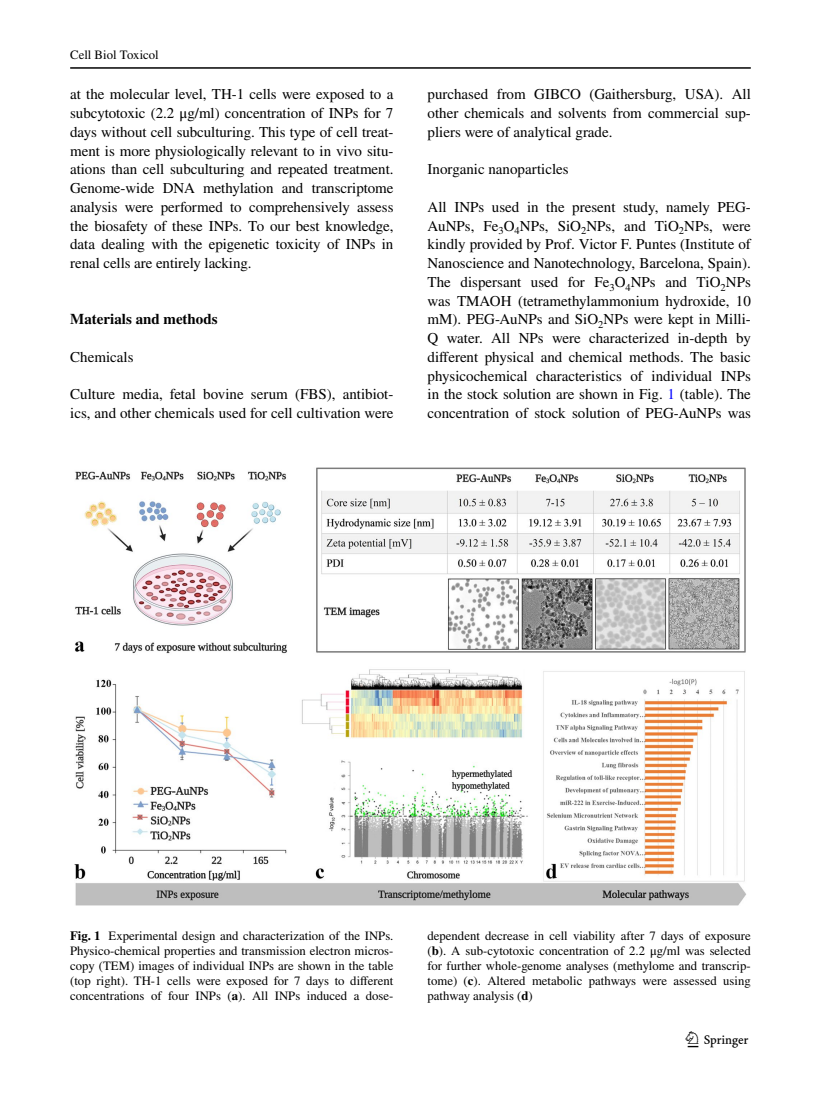
<style>
.page{position:relative;width:821px;height:1106px;background:#fff}
.page>*{position:absolute;margin:0;border:0;box-sizing:border-box;transform-origin:0 0}
.t1{font:22.5px "Springnew Regular 3";color:#000}
.t2{font:15px/18.8px "STIX";color:#000;text-align:justify}
.t3{font:700 15px "STIX";color:#000}
.t4{font:12.75px/15px "STIX";color:#000;text-align:justify}
.s1{color:#00f}
.s2{font-weight:700}
</style>
<div class="page">
<hr style="left:70px;top:67px;width:680px;height:2px;background:#000">
<img style="left:74px;top:468px;width:672px;height:437px">
<p class="t4" style="left:70px;top:48px;width:90px">Cell Biol Toxicol</p>
<p class="t2" style="left:70px;top:86px;width:325px">at the molecular level, TH-1 cells were exposed to a subcytotoxic (2.2 μg/ml) concentration of INPs for 7 days without cell subculturing. This type of cell treat&shy;ment is more physiologically relevant to in vivo situ&shy;ations than cell subculturing and repeated treatment.<br>Genome-wide DNA methylation and transcriptome analysis were performed to comprehensively assess the biosafety of these INPs. To our best knowledge, data dealing with the epigenetic toxicity of INPs in renal cells are entirely lacking.</p>
<p class="t3" style="left:70px;top:310px;width:149px">Materials and methods</p>
<p class="t2" style="left:70px;top:348px;width:65px">Chemicals</p>
<p class="t2" style="left:70px;top:386px;width:325px">Culture media, fetal bovine serum (FBS), antibiot&shy;ics, and other chemicals used for cell cultivation were</p>
<p class="t2" style="left:427px;top:86px;width:325px">purchased from GIBCO (Gaithersburg, USA). All other chemicals and solvents from commercial sup&shy;pliers were of analytical grade.</p>
<p class="t2" style="left:427px;top:161px;width:143px">Inorganic nanoparticles</p>
<p class="t2" style="left:427px;top:198px;width:325px">All INPs used in the present study, namely PEG-AuNPs, Fe<sub>3</sub>O<sub>4</sub>NPs, SiO<sub>2</sub>NPs, and TiO<sub>2</sub>NPs, were kindly provided by Prof. Victor F. Puntes (Institute of Nanoscience and Nanotechnology, Barcelona, Spain).<br>The dispersant used for Fe<sub>3</sub>O<sub>4</sub>NPs and TiO<sub>2</sub>NPs was TMAOH (tetramethylammonium hydroxide, 10 mM). PEG-AuNPs and SiO<sub>2</sub>NPs were kept in Milli-Q water. All NPs were characterized in-depth by different physical and chemical methods. The basic physicochemical characteristics of individual INPs in the stock solution are shown in Fig. <span class="s1">1</span> (table). The concentration of stock solution of PEG-AuNPs was</p>
<p class="t4" style="left:70px;top:929px;width:325px"><span class="s2">Fig. 1</span> Experimental design and characterization of the INPs.<br>Physico-chemical properties and transmission electron micros&shy;copy (TEM) images of individual INPs are shown in the table (top right). TH-1 cells were exposed for 7 days to different concentrations of four INPs (<span class="s2">a</span>). All INPs induced a dose-</p>
<p class="t4" style="left:427px;top:929px;width:325px">dependent decrease in cell viability after 7 days of exposure (<span class="s2">b</span>). A sub-cytotoxic concentration of 2.2 μg/ml was selected for further whole-genome analyses (methylome and transcrip&shy;tome) (<span class="s2">c</span>). Altered metabolic pathways were assessed using pathway analysis (<span class="s2">d</span>)</p>
<h1 class="t1" style="left:687px;top:1031px;width:62px">1 3</h1>
</div>
